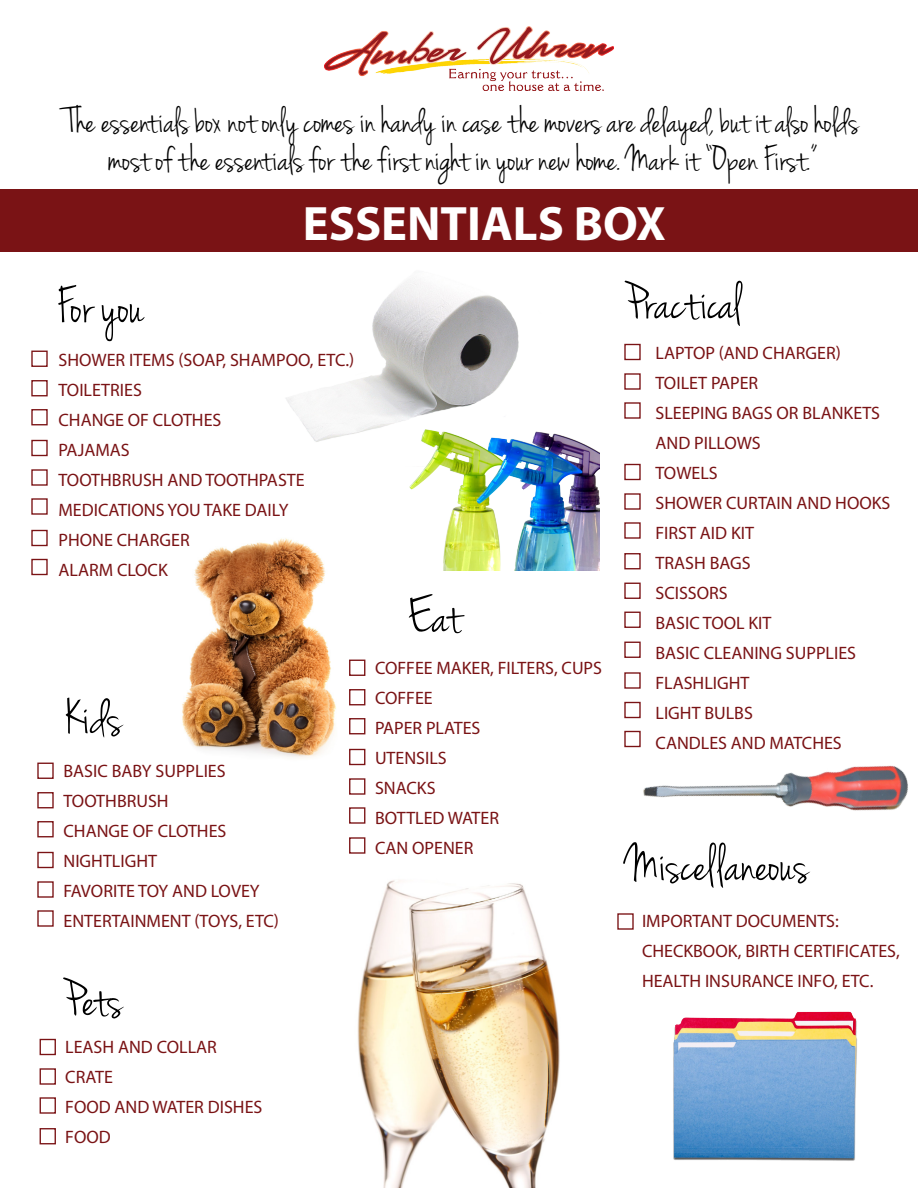
<style>
.page{position:relative;width:918px;height:1188px;background:#fff}
.page>*{position:absolute;margin:0;border:0;box-sizing:border-box;transform-origin:0 0}
.t1{font:54px "Jenna Sue";color:#000}
.t2{font:700 48.6px "Myriad Pro";color:#fff}
.t3{font:37.5px/37.5px "Jenna Sue";color:#000;text-align:center}
.t4{font:18px/30px "Myriad Pro";color:#7a1315}
</style>
<div class="page">
<img style="left:182px;top:538px;width:169px;height:228px">
<img style="left:286px;top:278px;width:233px;height:164px">
<div style="left:0;top:189px;width:918px;height:63px;background:#7a1315"></div>
<img style="left:357px;top:837px;width:203px;height:351px">
<div style="left:624px;top:344px;width:17px;height:16px;border:1px solid #7a1315"></div>
<div style="left:624px;top:464px;width:17px;height:16px;border:1px solid #7a1315"></div>
<div style="left:624px;top:553px;width:17px;height:16px;border:1px solid #7a1315"></div>
<div style="left:40px;top:1039px;width:16px;height:16px;border:1px solid #7a1315"></div>
<div style="left:40px;top:1068px;width:16px;height:17px;border:1px solid #7a1315"></div>
<div style="left:40px;top:1097px;width:16px;height:17px;border:1px solid #7a1315"></div>
<div style="left:40px;top:1128px;width:16px;height:16px;border:1px solid #7a1315"></div>
<div style="left:624px;top:583px;width:17px;height:16px;border:1px solid #7a1315"></div>
<div style="left:37px;top:763px;width:17px;height:16px;border:1px solid #7a1315"></div>
<div style="left:37px;top:792px;width:17px;height:16px;border:1px solid #7a1315"></div>
<div style="left:37px;top:821px;width:17px;height:16px;border:1px solid #7a1315"></div>
<div style="left:37px;top:852px;width:17px;height:16px;border:1px solid #7a1315"></div>
<div style="left:31px;top:351px;width:17px;height:16px;border:1px solid #7a1315"></div>
<div style="left:31px;top:380px;width:17px;height:16px;border:1px solid #7a1315"></div>
<div style="left:31px;top:409px;width:17px;height:16px;border:1px solid #7a1315"></div>
<div style="left:31px;top:440px;width:17px;height:16px;border:1px solid #7a1315"></div>
<div style="left:31px;top:530px;width:17px;height:16px;border:1px solid #7a1315"></div>
<div style="left:31px;top:559px;width:17px;height:16px;border:1px solid #7a1315"></div>
<div style="left:349px;top:660px;width:16px;height:16px;border:1px solid #7a1315"></div>
<div style="left:349px;top:689px;width:16px;height:16px;border:1px solid #7a1315"></div>
<div style="left:349px;top:718px;width:16px;height:16px;border:1px solid #7a1315"></div>
<div style="left:349px;top:749px;width:16px;height:16px;border:1px solid #7a1315"></div>
<div style="left:349px;top:778px;width:16px;height:17px;border:1px solid #7a1315"></div>
<div style="left:349px;top:807px;width:16px;height:17px;border:1px solid #7a1315"></div>
<div style="left:349px;top:837px;width:16px;height:17px;border:1px solid #7a1315"></div>
<img style="left:617px;top:611px;width:291px;height:319px">
<img style="left:673px;top:1011px;width:184px;height:150px">
<img style="left:378px;top:404px;width:222px;height:166px">
<img style="left:324px;top:27px;width:289px;height:64px">
<h3 class="t3" style="left:67px;top:104px;width:794px">The essentials box not only comes in handy in case the movers are delayed, but it also holds most of the essentials for the first night in your new home. Mark it “Open First.”</h3>
<h2 class="t2" style="left:303px;top:192px;width:365px">ESSENTIALS BOX</h2>
<h1 class="t1" style="left:57px;top:275px;width:88px">For you</h1>
<p class="t4" style="left:58px;top:345px;width:297px">SHOWER ITEMS (SOAP, SHAMPOO, ETC.)<br>TOILETRIES<br>CHANGE OF CLOTHES<br>PAJAMAS<br>TOOTHBRUSH AND TOOTHPASTE<br>MEDICATIONS YOU TAKE DAILY<br>PHONE CHARGER<br>ALARM CLOCK</p>
<h1 class="t1" style="left:65px;top:686px;width:59px">Kids</h1>
<p class="t4" style="left:64px;top:756px;width:217px">BASIC BABY SUPPLIES<br>TOOTHBRUSH<br>CHANGE OF CLOTHES<br>NIGHTLIGHT<br>FAVORITE TOY AND LOVEY<br>ENTERTAINMENT (TOYS, ETC)</p>
<h1 class="t1" style="left:64px;top:968px;width:60px">Pets</h1>
<p class="t4" style="left:65px;top:1032px;width:199px">LEASH AND COLLAR<br>CRATE<br>FOOD AND WATER DISHES<br>FOOD</p>
<h1 class="t1" style="left:408px;top:585px;width:55px">Eat</h1>
<p class="t4" style="left:375px;top:652px;width:229px">COFFEE MAKER, FILTERS, CUPS<br>COFFEE<br>PAPER PLATES<br>UTENSILS<br>SNACKS<br>BOTTLED WATER<br>CAN OPENER</p>
<h1 class="t1" style="left:625px;top:272px;width:117px">Practical</h1>
<p class="t4" style="left:656px;top:337px;width:236px">LAPTOP (AND CHARGER)<br>TOILET PAPER<br>SLEEPING BAGS OR BLANKETS<br>AND PILLOWS<br>TOWELS<br>SHOWER CURTAIN AND HOOKS<br>FIRST AID KIT<br>TRASH BAGS<br>SCISSORS<br>BASIC TOOL KIT<br>BASIC CLEANING SUPPLIES<br>FLASHLIGHT<br>LIGHT BULBS<br>CANDLES AND MATCHES</p>
<h1 class="t1" style="left:626px;top:833px;width:185px">Miscellaneous</h1>
<p class="t4" style="left:642px;top:906px;width:259px">IMPORTANT DOCUMENTS:<br>CHECKBOOK, BIRTH CERTIFICATES,<br>HEALTH INSURANCE INFO, ETC.</p>
</div>
